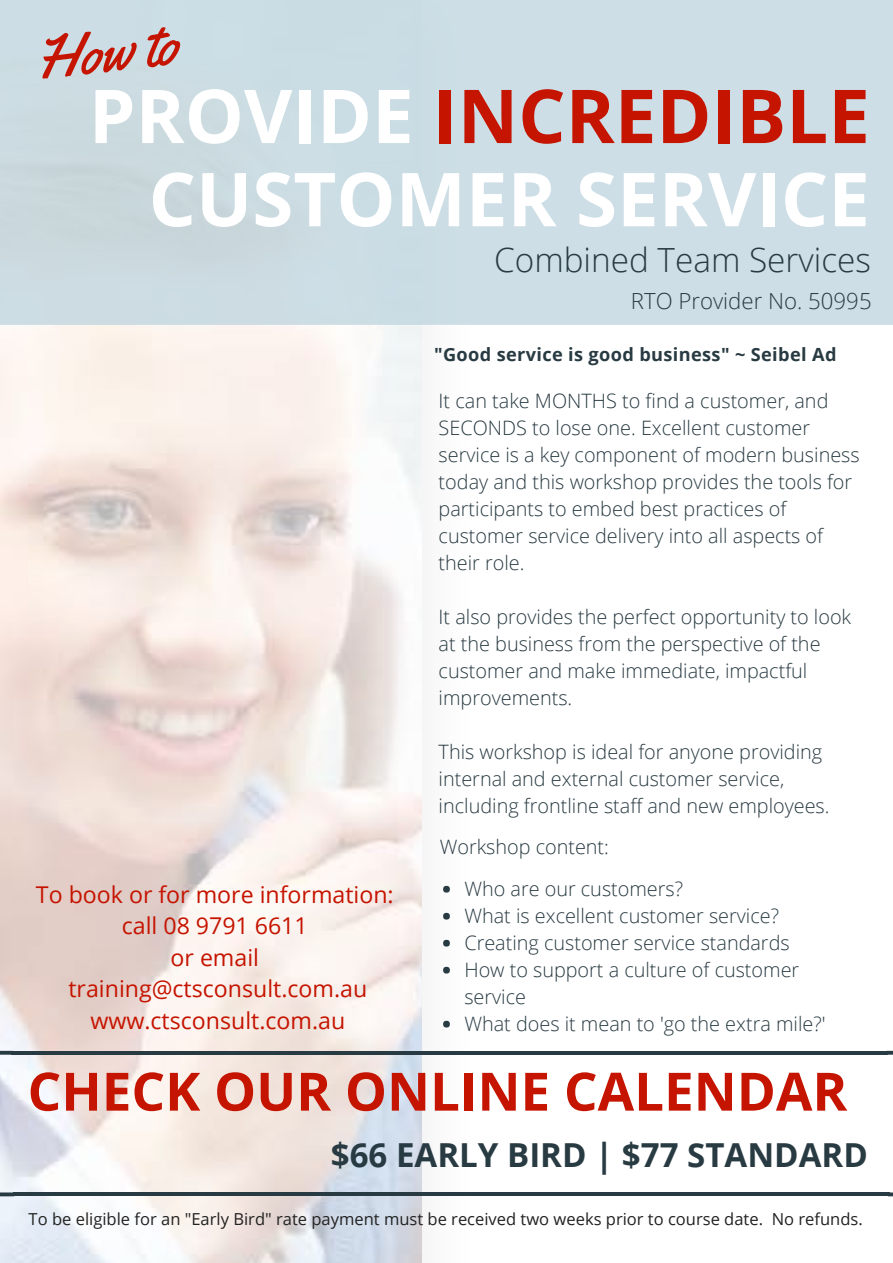
<style>
.page{position:relative;width:893px;height:1263px;background:#fff}
.page>*{position:absolute;margin:0;border:0;box-sizing:border-box;transform-origin:0 0}
.t1{font:700 74.4px/83.2px "Open Sans";color:#fff;text-align:right}
.t2{font:59.55px "Yellowtail";color:#c51400}
.t3{font:700 52.95px "Open Sans";color:#c51400}
.t4{font:300 33.3px "Open Sans";color:#283a42}
.t5{font:700 33px "Open Sans";color:#283a42}
.t6{font:23.1px/31.5px "Open Sans";color:#c51400;text-align:center}
.t7{font:300 22.2px "Open Sans";color:#283a42}
.t8{font:300 19.8px/27px "Open Sans";color:#283a42}
.t9{font:700 18.15px "Open Sans";letter-spacing:.02em;color:#283a42}
.t10{font:16.5px "Open Sans";color:#222}
.s1{color:#c51400}
.s2{font-style:inherit}
</style>
<div class="page">
<div style="left:0;top:0;width:892px;height:325px;background:#cddee5"></div>
<hr style="left:12px;top:1051px;width:876px;height:4px;background:#283a42">
<svg style="left:887px;top:1050px;width:5px;height:5px"></svg>
<svg style="left:0;top:1038px;width:13px;height:30px"></svg>
<hr style="left:13px;top:1192px;width:876px;height:4px;background:#283a42">
<svg style="left:888px;top:1192px;width:4px;height:5px"></svg>
<svg style="left:0;top:1179px;width:14px;height:30px"></svg>
<div style="left:443px;top:886px;width:7px;height:6px;background:#283a42;border-radius:50%"></div>
<div style="left:443px;top:913px;width:7px;height:6px;background:#283a42;border-radius:50%"></div>
<div style="left:443px;top:940px;width:7px;height:6px;background:#283a42;border-radius:50%"></div>
<div style="left:443px;top:967px;width:7px;height:6px;background:#283a42;border-radius:50%"></div>
<div style="left:443px;top:1021px;width:7px;height:6px;background:#283a42;border-radius:50%"></div>
<h2 class="t2" style="left:31px;top:23px;width:145px;rotate:-7deg">How to</h2>
<h1 class="t1" style="left:89px;top:73px;width:782px">PROVIDE <span class="s1">INCREDIBLE<br></span>CUSTOMER SERVICE</h1>
<h3 class="t4" style="left:494px;top:237px;width:378px">Combined Team Services</h3>
<p class="t7" style="left:631px;top:286px;width:242px">RTO Provider No. 50995</p>
<p class="t9" style="left:434px;top:341px;width:404px">"Good service is good business" ~ Seibel Ad</p>
<p class="t6" style="left:36px;top:878px;width:359px">To book or for more information: call 08 9791 6611<br>or email training@ctsconsult.com.au www.ctsconsult.com.au</p>
<p class="t8" style="left:438px;top:387px;width:422px">It can take MONTHS to find a customer, and SECONDS to lose one. Excellent customer service is a key component of modern business today and this workshop provides the tools for participants to embed best practices of customer service delivery into all aspects of their role.</p>
<p class="t8" style="left:438px;top:603px;width:414px">It also provides the perfect opportunity to look at the business from the perspective of the customer and make immediate, impactful improvements.</p>
<p class="t8" style="left:438px;top:737px;width:392px">This workshop is ideal for anyone providing internal and external customer service, including frontline staff and new employees.</p>
<p class="t8" style="left:440px;top:833px;width:171px">Workshop content:</p>
<p class="t8" style="left:464px;top:875px;width:362px">Who are our customers?<br>What is excellent customer service?<br>Creating customer service standards<br>How to support a culture of customer service<br>What does it mean to 'go the extra mile?'</p>
<h3 class="t3" style="left:28px;top:1054px;width:821px">CHECK OUR ONLINE CALENDAR</h3>
<h3 class="t5" style="left:331px;top:1131px;width:538px">$66 EARLY BIRD <span class="s2">|</span> $77 STANDARD</h3>
<p class="t10" style="left:29px;top:1208px;width:835px">To be eligible for an "Early Bird" rate payment must be received two weeks prior to course date. No refunds.</p>
</div>
